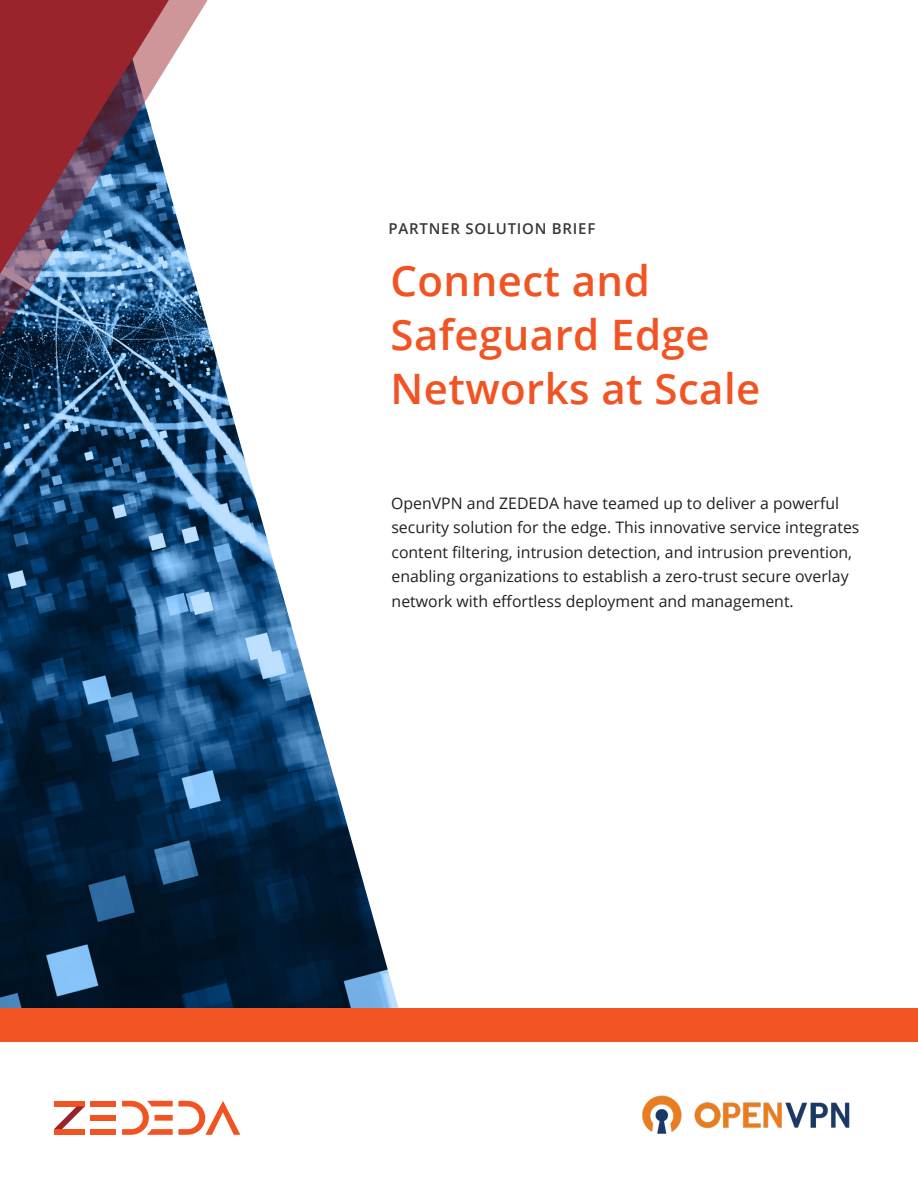
<style>
.page{position:relative;width:918px;height:1188px;background:#fff}
.page>*{position:absolute;margin:0;border:0;box-sizing:border-box;transform-origin:0 0}
.Headline_Orange{font:600 42px/54px "Open Sans";letter-spacing:.01em;color:#f15422}
.Intro_Cover_Text{font:15.9px/24.5px "Open Sans";color:#231f20}
.t1{font:600 15px "Open Sans";letter-spacing:.05em;color:#373935}
</style>
<div class="page">
<img style="left:0;top:357px;width:403px;height:652px">
<svg style="left:0;top:0;width:216px;height:360px"></svg>
<svg style="left:0;top:0;width:177px;height:296px;background:#7e546b"></svg>
<div style="left:0;top:1009px;width:918px;height:33px;background:#f15422"></div>
<div style="left:90px;top:1115px;width:26px;height:6px;background:#f15422"></div>
<div style="left:90px;top:1101px;width:26px;height:5px;background:#f15422"></div>
<div style="left:54px;top:1101px;width:31px;height:5px;background:#f15422"></div>
<div style="left:90px;top:1129px;width:26px;height:6px;background:#f15422"></div>
<svg style="left:122px;top:1101px;width:118px;height:34px"></svg>
<div style="left:54px;top:1129px;width:31px;height:6px;background:#f15422"></div>
<svg style="left:54px;top:1106px;width:31px;height:23px"></svg>
<img style="left:643px;top:1096px;width:206px;height:38px">
<p class="t1" style="left:389px;top:218px;width:208px">PARTNER SOLUTION BRIEF</p>
<p class="Headline_Orange" style="left:390px;top:253px;width:371px">Connect and<br>Safeguard Edge<br>Networks at Scale</p>
<p class="Intro_Cover_Text" style="left:391px;top:491px;width:470px">OpenVPN and ZEDEDA have teamed up to deliver a powerful security solution for the edge. This innovative service integrates content filtering, intrusion detection, and intrusion prevention, enabling organizations to establish a zero-trust secure overlay network with effortless deployment and management.</p>
</div>
